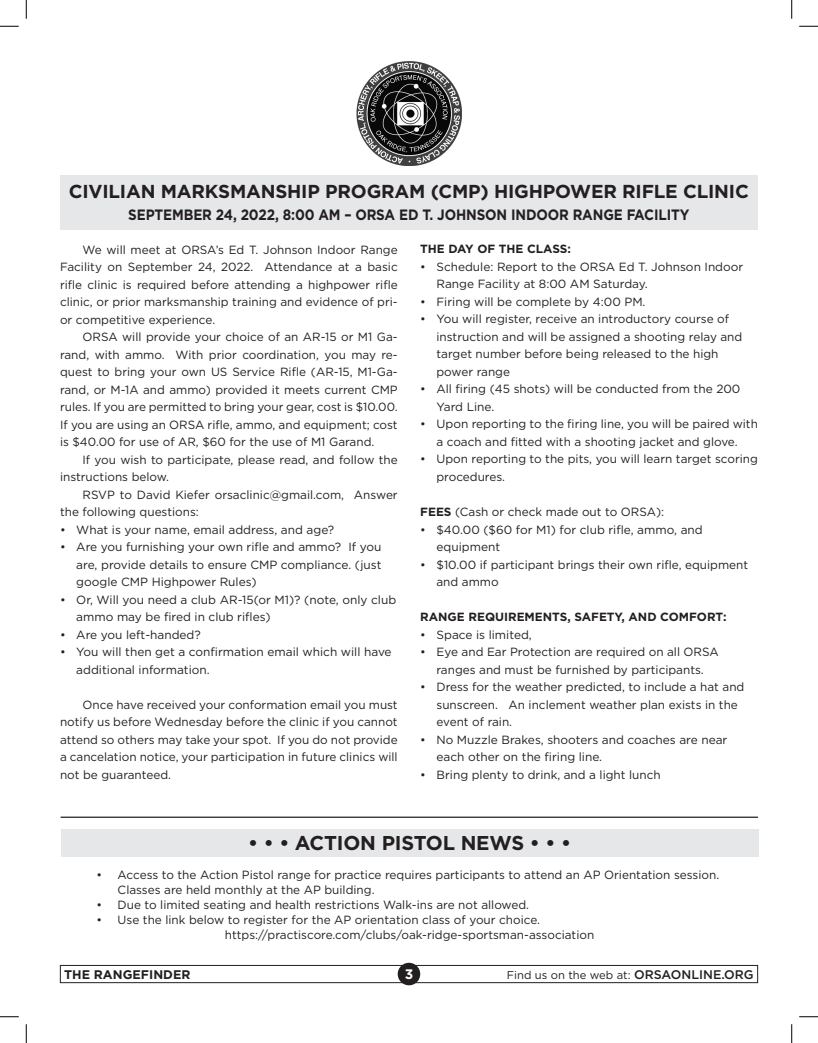
<style>
.page{position:relative;width:818px;height:1043px;background:#fff}
.page>*{position:absolute;margin:0;border:0;box-sizing:border-box;transform-origin:0 0}
.t1{font:700 20px "Gotham";letter-spacing:-.01em;color:#231f20}
.t2{font:700 18.75px "Gotham";letter-spacing:-.01em;color:#231f20}
.t3{font:700 15px "Gotham";letter-spacing:-.01em;color:#231f20;scale:.9 1}
.t4{font:700 13.75px "Gotham";color:#fff}
.t5{font:700 12.5px "Gotham";color:#231f20}
.t6{font:11.88px/17.5px "Gotham";color:#231f20}
.t7{font:700 11.88px "Gotham";color:#231f20}
.t8{font:11.25px "Gotham";color:#231f20}
.s1{font-weight:700}
.s2{font-weight:500;font-size:12.5px}
</style>
<div class="page">
<div style="left:60px;top:965px;width:698px;height:18px;border:1px solid #231f20"></div>
<div style="left:397px;top:962px;width:23px;height:23px;background:#231f20;border-radius:50%"></div>
<img style="left:356px;top:61px;width:105px;height:105px">
<div style="left:60px;top:175px;width:697px;height:54px;background:#e6e7e9"></div>
<div style="left:61px;top:829px;width:697px;height:27px;background:#e6e7e9"></div>
<hr style="left:61px;top:816px;width:696px;height:1px;background:#231f20">
<svg style="left:0;top:25px;width:19px;height:2px"></svg>
<svg style="left:799px;top:25px;width:19px;height:2px"></svg>
<svg style="left:0;top:1016px;width:19px;height:1px"></svg>
<svg style="left:799px;top:1016px;width:19px;height:1px"></svg>
<svg style="left:25px;top:0;width:2px;height:19px"></svg>
<svg style="left:25px;top:1024px;width:2px;height:18px"></svg>
<svg style="left:791px;top:0;width:1px;height:19px"></svg>
<svg style="left:791px;top:1024px;width:1px;height:18px"></svg>
<p class="t2" style="left:69px;top:181px;width:681px">CIVILIAN MARKSMANSHIP PROGRAM (CMP) HIGHPOWER RIFLE CLINIC</p>
<p class="t3" style="left:128px;top:205px;width:625px">SEPTEMBER 24, 2022, 8:00 AM – ORSA ED T. JOHNSON INDOOR RANGE FACILITY</p>
<p class="t6" style="left:60px;top:240px;width:339px;text-align:justify;text-indent:23px">We will meet at ORSA’s Ed T. Johnson Indoor Range Facility on September 24, 2022. Attendance at a basic rifle clinic is required before attending a highpower rifle clinic, or prior marksmanship training and evidence of pri&shy;or competitive experience.</p>
<p class="t6" style="left:60px;top:328px;width:339px;text-align:justify;text-indent:23px">ORSA will provide your choice of an AR-15 or M1 Ga&shy;rand, with ammo. With prior coordination, you may re&shy;quest to bring your own US Service Rifle (AR-15, M1-Ga&shy;rand, or M-1A and ammo) provided it meets current CMP rules. If you are permitted to bring your gear, cost is $10.00.<br>If you are using an ORSA rifle, ammo, and equipment; cost is $40.00 for use of AR, $60 for the use of M1 Garand.</p>
<p class="t6" style="left:60px;top:450px;width:339px;text-indent:23px">If you wish to participate, please read, and follow the instructions below.</p>
<p class="t6" style="left:60px;top:485px;width:339px;text-indent:23px">RSVP to David Kiefer orsaclinic@gmail.com, Answer the following questions:</p>
<p class="t6" style="left:60px;top:520px;width:276px">• What is your name, email address, and age?</p>
<p class="t6" style="left:76px;top:538px;width:306px;text-align:justify;text-indent:-16px">• Are you furnishing your own rifle and ammo? If you are, provide details to ensure CMP compliance. (just google CMP Highpower Rules)</p>
<p class="t6" style="left:76px;top:590px;width:321px;text-indent:-16px">• Or, Will you need a club AR-15(or M1)? (note, only club ammo may be fired in club rifles)</p>
<p class="t6" style="left:60px;top:625px;width:142px">• Are you left-handed?</p>
<p class="t6" style="left:76px;top:643px;width:317px;text-indent:-16px">• You will then get a confirmation email which will have additional information.</p>
<p class="t6" style="left:60px;top:695px;width:339px;text-align:justify;text-indent:23px">Once have received your conformation email you must notify us before Wednesday before the clinic if you cannot attend so others may take your spot. If you do not provide a cancelation notice, your participation in future clinics will not be guaranteed.</p>
<p class="t7" style="left:420px;top:242px;width:152px">THE DAY OF THE CLASS:</p>
<p class="t6" style="left:436px;top:258px;width:308px;text-indent:-16px">• Schedule: Report to the ORSA Ed T. Johnson Indoor<br>Range Facility at 8:00 AM Saturday.</p>
<p class="t6" style="left:420px;top:293px;width:227px">• Firing will be complete by 4:00 PM.</p>
<p class="t6" style="left:436px;top:310px;width:307px;text-indent:-16px">• You will register, receive an introductory course of instruction and will be assigned a shooting relay and target number before being released to the high power range</p>
<p class="t6" style="left:436px;top:380px;width:305px;text-indent:-16px">• All firing (45 shots) will be conducted from the 200<br>Yard Line.</p>
<p class="t6" style="left:420px;top:415px;width:339px;text-align:center">• Upon reporting to the firing line, you will be paired with a coach and fitted with a shooting jacket and glove.</p>
<p class="t6" style="left:436px;top:450px;width:323px;text-indent:-16px">• Upon reporting to the pits, you will learn target scoring procedures.</p>
<p class="t6" style="left:420px;top:503px;width:245px"><span class="s1">FEES</span> (Cash or check made out to ORSA):</p>
<p class="t6" style="left:436px;top:520px;width:268px;text-indent:-16px">• $40.00 ($60 for M1) for club rifle, ammo, and equipment</p>
<p class="t6" style="left:436px;top:555px;width:313px;text-indent:-16px">• $10.00 if participant brings their own rifle, equipment and ammo</p>
<p class="t7" style="left:420px;top:610px;width:308px">RANGE REQUIREMENTS, SAFETY, AND COMFORT:</p>
<p class="t6" style="left:420px;top:625px;width:113px">• Space is limited,</p>
<p class="t6" style="left:420px;top:643px;width:300px;text-align:center">• Eye and Ear Protection are required on all ORSA ranges and must be furnished by participants.</p>
<p class="t6" style="left:436px;top:678px;width:309px;text-indent:-16px">• Dress for the weather predicted, to include a hat and sunscreen. An inclement weather plan exists in the event of rain.</p>
<p class="t6" style="left:436px;top:730px;width:292px;text-indent:-16px">• No Muzzle Brakes, shooters and coaches are near each other on the firing line.</p>
<p class="t6" style="left:420px;top:765px;width:242px">• Bring plenty to drink, and a light lunch</p>
<p class="t1" style="left:248px;top:831px;width:324px">• • • ACTION PISTOL NEWS • • •</p>
<p class="t6" style="left:118px;top:867px;width:603px;line-height:15px;text-indent:-21px">• Access to the Action Pistol range for practice requires participants to attend an AP Orientation session.<br>Classes are held monthly at the AP building.</p>
<p class="t6" style="left:96px;top:895px;width:434px">• Due to limited seating and health restrictions Walk-ins are not allowed.</p>
<p class="t6" style="left:96px;top:910px;width:445px">• Use the link below to register for the AP orientation class of your choice.</p>
<p class="t6" style="left:225px;top:925px;width:371px">https://practiscore.com/clubs/oak-ridge-sportsman-association</p>
<p class="t5" style="left:64px;top:967px;width:128px">THE RANGEFINDER</p>
<p class="t4" style="left:404px;top:966px;width:10px">3</p>
<p class="t8" style="left:506px;top:968px;width:248px">Find us on the web at: <span class="s2">ORSAONLINE.ORG</span></p>
</div>
